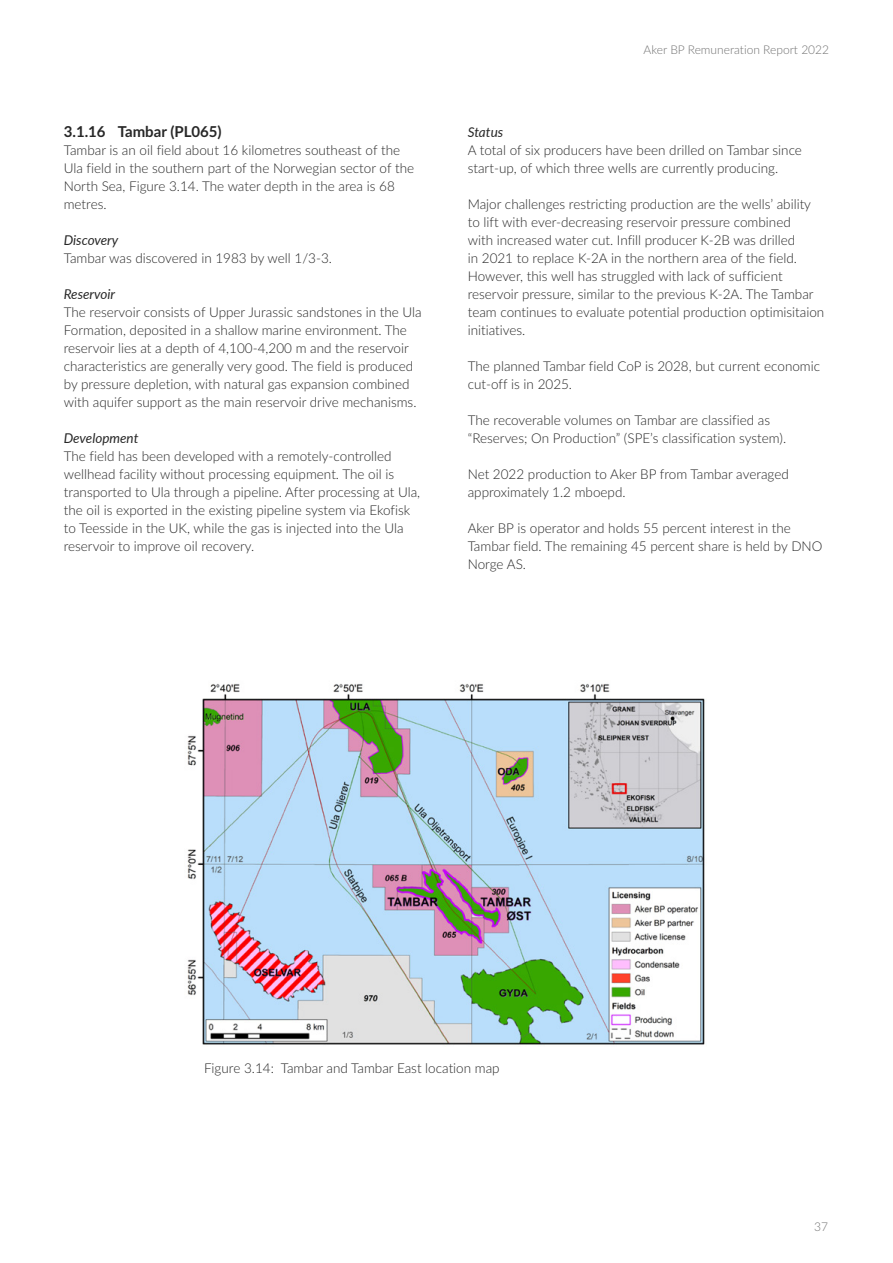
<style>
.page{position:relative;width:893px;height:1263px;background:#fff}
.page>*{position:absolute;margin:0;border:0;box-sizing:border-box;transform-origin:0 0}
.t1{font:700 15px "Lato";color:#272727}
.t2{font:300 13.5px/18px "Lato";color:#272727}
.t3{font:italic 13.5px "Lato";color:#272727}
.t4{font:300 12px "Lato";color:#727272}
</style>
<div class="page">
<img style="left:187px;top:683px;width:518px;height:362px">
<p class="t1" style="left:64px;top:121px;width:159px">3.1.16 Tambar (PL065)</p>
<p class="t2" style="left:64px;top:141px;width:352px">Tambar is an oil field about 16 kilometres southeast of the Ula field in the southern part of the Norwegian sector of the North Sea, Figure 3.14. The water depth in the area is 68 metres.</p>
<p class="t3" style="left:64px;top:231px;width:56px">Discovery</p>
<p class="t2" style="left:64px;top:249px;width:270px">Tambar was discovered in 1983 by well 1/3-3.</p>
<p class="t3" style="left:64px;top:285px;width:53px">Reservoir</p>
<p class="t2" style="left:64px;top:303px;width:359px">The reservoir consists of Upper Jurassic sandstones in the Ula Formation, deposited in a shallow marine environment. The reservoir lies at a depth of 4,100-4,200 m and the reservoir characteristics are generally very good. The field is produced by pressure depletion, with natural gas expansion combined with aquifer support as the main reservoir drive mechanisms.</p>
<p class="t3" style="left:64px;top:428px;width:76px">Development</p>
<p class="t2" style="left:64px;top:447px;width:358px">The field has been developed with a remotely-controlled wellhead facility without processing equipment. The oil is transported to Ula through a pipeline. After processing at Ula, the oil is exported in the existing pipeline system via Ekofisk to Teesside in the UK, while the gas is injected into the Ula reservoir to improve oil recovery.</p>
<p class="t4" style="left:644px;top:42px;width:187px">Aker BP Remuneration Report 2022</p>
<p class="t3" style="left:468px;top:122px;width:37px">Status</p>
<p class="t2" style="left:468px;top:141px;width:336px">A total of six producers have been drilled on Tambar since start-up, of which three wells are currently producing.</p>
<p class="t2" style="left:468px;top:195px;width:358px">Major challenges restricting production are the wells’ ability to lift with ever-decreasing reservoir pressure combined<br>with increased water cut. Infill producer K-2B was drilled<br>in 2021 to replace K-2A in the northern area of the field.<br>However, this well has struggled with lack of sufficient reservoir pressure, similar to the previous K-2A. The Tambar team continues to evaluate potential production optimisitaion initiatives.</p>
<p class="t2" style="left:468px;top:357px;width:354px">The planned Tambar field CoP is 2028, but current economic cut-off is in 2025.</p>
<p class="t2" style="left:468px;top:411px;width:320px">The recoverable volumes on Tambar are classified as “Reserves; On Production” (SPE’s classification system).</p>
<p class="t2" style="left:468px;top:465px;width:323px">Net 2022 production to Aker BP from Tambar averaged approximately 1.2 mboepd.</p>
<p class="t2" style="left:468px;top:519px;width:356px">Aker BP is operator and holds 55 percent interest in the<br>Tambar field. The remaining 45 percent share is held by DNO<br>Norge AS.</p>
<p class="t2" style="left:204px;top:1059px;width:297px">Figure 3.14: Tambar and Tambar East location map</p>
<p class="t4" style="left:814px;top:1218px;width:15px">37</p>
</div>
